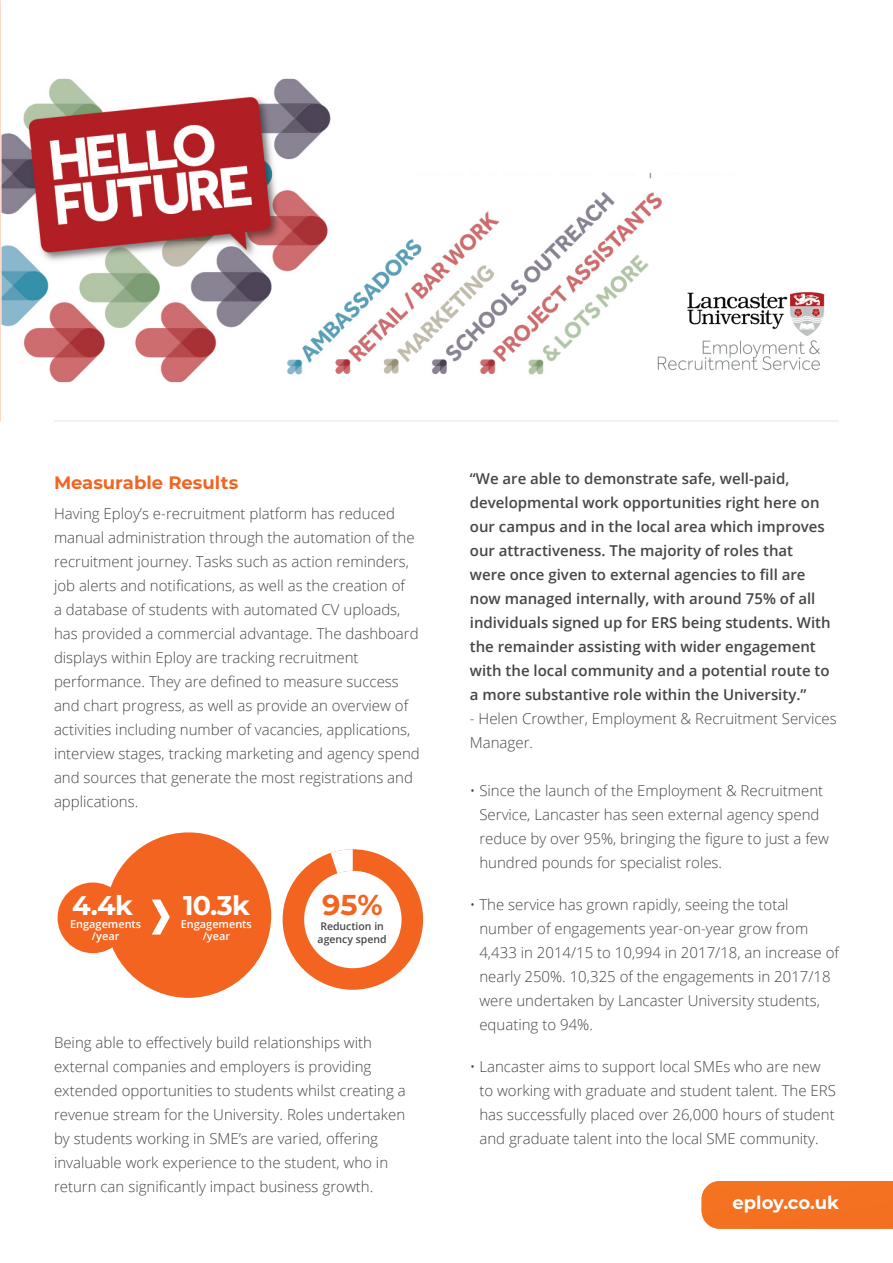
<style>
.page{position:relative;width:893px;height:1263px;background:#fff}
.page>*{position:absolute;margin:0;border:0;box-sizing:border-box;transform-origin:0 0}
.t1{font:700 28.8px "Montserrat";color:#f36421}
.t2{font:700 27px "Montserrat";color:#fff}
.t3{font:700 18px "Montserrat";color:#f36421}
.t4{font:700 18px "Montserrat";color:#fff}
.t5{font:300 15px/24px "Open Sans";color:#454647}
.t6{font:600 15px/24px "Open Sans";color:#454647}
.t7{font:600 10.95px "Open Sans";color:#fff}
.t8{font:600 10.5px "Open Sans";color:#454647}
</style>
<div class="page">
<svg style="left:283px;top:849px;width:140px;height:141px"></svg>
<div style="left:58px;top:882px;width:70px;height:71px;background:#f36421;border-radius:50%"></div>
<div style="left:106px;top:832px;width:165px;height:166px;background:#f36421;border-radius:50%"></div>
<svg style="left:152px;top:899px;width:18px;height:35px"></svg>
<div style="left:702px;top:1181px;width:191px;height:48px;background:#f47121"></div>
<img style="left:1px;top:79px;width:330px;height:303px">
<img style="left:735px;top:340px;width:85px;height:31px">
<img style="left:735px;top:292px;width:90px;height:44px">
<img style="left:249px;top:173px;width:486px;height:209px">
<hr style="left:54px;top:421px;width:785px;height:1px;background:#e1e4e6">
<p class="t3" style="left:54px;top:470px;width:186px">Measurable Results</p>
<p class="t5" style="left:54px;top:502px;width:367px">Having Eploy’s e-recruitment platform has reduced manual administration through the automation of the recruitment journey. Tasks such as action reminders, job alerts and notifications, as well as the creation of<br>a database of students with automated CV uploads, has provided a commercial advantage. The dashboard displays within Eploy are tracking recruitment performance. They are defined to measure success and chart progress, as well as provide an overview of activities including number of vacancies, applications, interview stages, tracking marketing and agency spend and sources that generate the most registrations and applications.</p>
<p class="t2" style="left:72px;top:886px;width:62px">4.4k</p>
<p class="t7" style="left:70px;top:916px;width:72px">Engagements</p>
<p class="t7" style="left:92px;top:928px;width:29px">/year</p>
<p class="t2" style="left:183px;top:886px;width:69px">10.3k</p>
<p class="t7" style="left:181px;top:916px;width:72px">Engagements</p>
<p class="t7" style="left:203px;top:928px;width:29px">/year</p>
<p class="t1" style="left:322px;top:884px;width:62px">95%</p>
<p class="t8" style="left:320px;top:918px;width:65px">Reduction in</p>
<p class="t8" style="left:318px;top:932px;width:71px">agency spend</p>
<p class="t5" style="left:54px;top:1030px;width:353px">Being able to effectively build relationships with external companies and employers is providing extended opportunities to students whilst creating a revenue stream for the University. Roles undertaken by students working in SME’s are varied, offering invaluable work experience to the student, who in return can significantly impact business growth.</p>
<p class="t6" style="left:470px;top:466px;width:362px">“We are able to demonstrate safe, well-paid, developmental work opportunities right here on our campus and in the local area which improves our attractiveness. The majority of roles that were once given to external agencies to fill are now managed internally, with around 75% of all individuals signed up for ERS being students. With the remainder assisting with wider engagement with the local community and a potential route to a more substantive role within the University.”</p>
<p class="t5" style="left:470px;top:706px;width:368px">- Helen Crowther, Employment &amp; Recruitment Services<br>Manager.</p>
<p class="t5" style="left:479px;top:778px;width:351px;text-indent:-10px">• Since the launch of the Employment &amp; Recruitment Service, Lancaster has seen external agency spend reduce by over 95%, bringing the figure to just a few hundred pounds for specialist roles.</p>
<p class="t5" style="left:479px;top:892px;width:361px;text-indent:-10px">• The service has grown rapidly, seeing the total number of engagements year-on-year grow from 4,433 in 2014/15 to 10,994 in 2017/18, an increase of nearly 250%. 10,325 of the engagements in 2017/18 were undertaken by Lancaster University students, equating to 94%.</p>
<p class="t5" style="left:479px;top:1054px;width:358px;text-indent:-10px">• Lancaster aims to support local SMEs who are new to working with graduate and student talent. The ERS has successfully placed over 26,000 hours of student and graduate talent into the local SME community.</p>
<p class="t4" style="left:732px;top:1190px;width:108px">eploy.co.uk</p>
</div>
